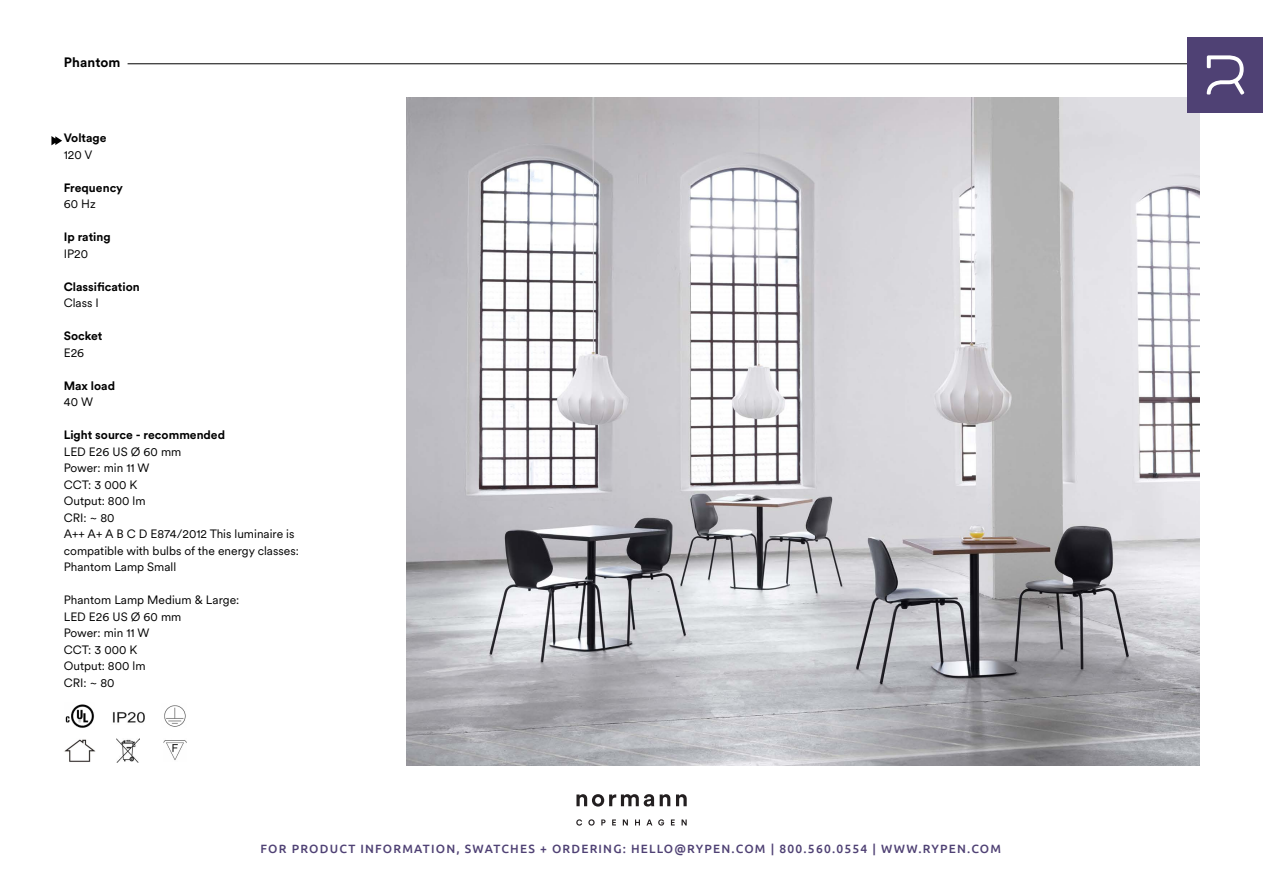
<style>
.page{position:relative;width:1263px;height:893px;background:#fff}
.page>*{position:absolute;margin:0;border:0;box-sizing:border-box;transform-origin:0 0}
.t1{font:700 13.5px "Circular XX";letter-spacing:.01em;color:#000}
.t2{font:12px/16.5px "Circular XX";color:#000}
.t3{font:500 12px "Ubuntu";letter-spacing:.1em;color:#4f4174}
.t4{font:700 12px "Circular XX";color:#000}
</style>
<div class="page">
<img style="left:406px;top:98px;width:793px;height:667px">
<svg style="left:51px;top:136px;width:11px;height:9px"></svg>
<hr style="left:128px;top:63px;width:1071px;height:1px;background:#000">
<img style="left:112px;top:711px;width:33px;height:12px">
<img style="left:64px;top:739px;width:32px;height:23px">
<img style="left:116px;top:738px;width:24px;height:24px">
<img style="left:163px;top:740px;width:23px;height:20px">
<img style="left:65px;top:704px;width:29px;height:24px">
<img style="left:164px;top:705px;width:22px;height:22px">
<svg style="left:576px;top:819px;width:111px;height:7px"></svg>
<svg style="left:576px;top:794px;width:111px;height:13px"></svg>
<div style="left:1188px;top:38px;width:75px;height:74px;background:#4f4174"></div>
<svg style="left:1207px;top:55px;width:37px;height:40px"></svg>
<p class="t1" style="left:64px;top:53px;width:58px">Phantom</p>
<p class="t4" style="left:64px;top:130px;width:44px">Voltage</p>
<p class="t2" style="left:64px;top:146px;width:30px">120 V</p>
<p class="t4" style="left:64px;top:179px;width:61px">Frequency</p>
<p class="t2" style="left:64px;top:195px;width:33px">60 Hz</p>
<p class="t4" style="left:64px;top:229px;width:48px">Ip rating</p>
<p class="t2" style="left:64px;top:245px;width:26px">IP20</p>
<p class="t4" style="left:64px;top:278px;width:77px">Classification</p>
<p class="t2" style="left:64px;top:294px;width:37px">Class I</p>
<p class="t4" style="left:64px;top:328px;width:40px">Socket</p>
<p class="t2" style="left:64px;top:344px;width:22px">E26</p>
<p class="t4" style="left:64px;top:377px;width:53px">Max load</p>
<p class="t2" style="left:64px;top:393px;width:31px">40 W</p>
<p class="t4" style="left:64px;top:427px;width:163px">Light source - recommended</p>
<p class="t2" style="left:64px;top:443px;width:237px">LED E26 US Ø 60 mm<br>Power: min 11 W<br>CCT: 3 000 K<br>Output: 800 lm<br>CRI: ~ 80<br>A++ A+ A B C D E874/2012 This luminaire is compatible with bulbs of the energy classes:<br>Phantom Lamp Small</p>
<p class="t2" style="left:64px;top:591px;width:177px">Phantom Lamp Medium &amp; Large:<br>LED E26 US Ø 60 mm<br>Power: min 11 W<br>CCT: 3 000 K<br>Output: 800 lm<br>CRI: ~ 80</p>
<p class="t3" style="left:261px;top:841px;width:742px">FOR PRODUCT INFORMATION, SWATCHES + ORDERING: HELLO@RYPEN.COM | 800.560.0554 | WWW.RYPEN.COM</p>
</div>
